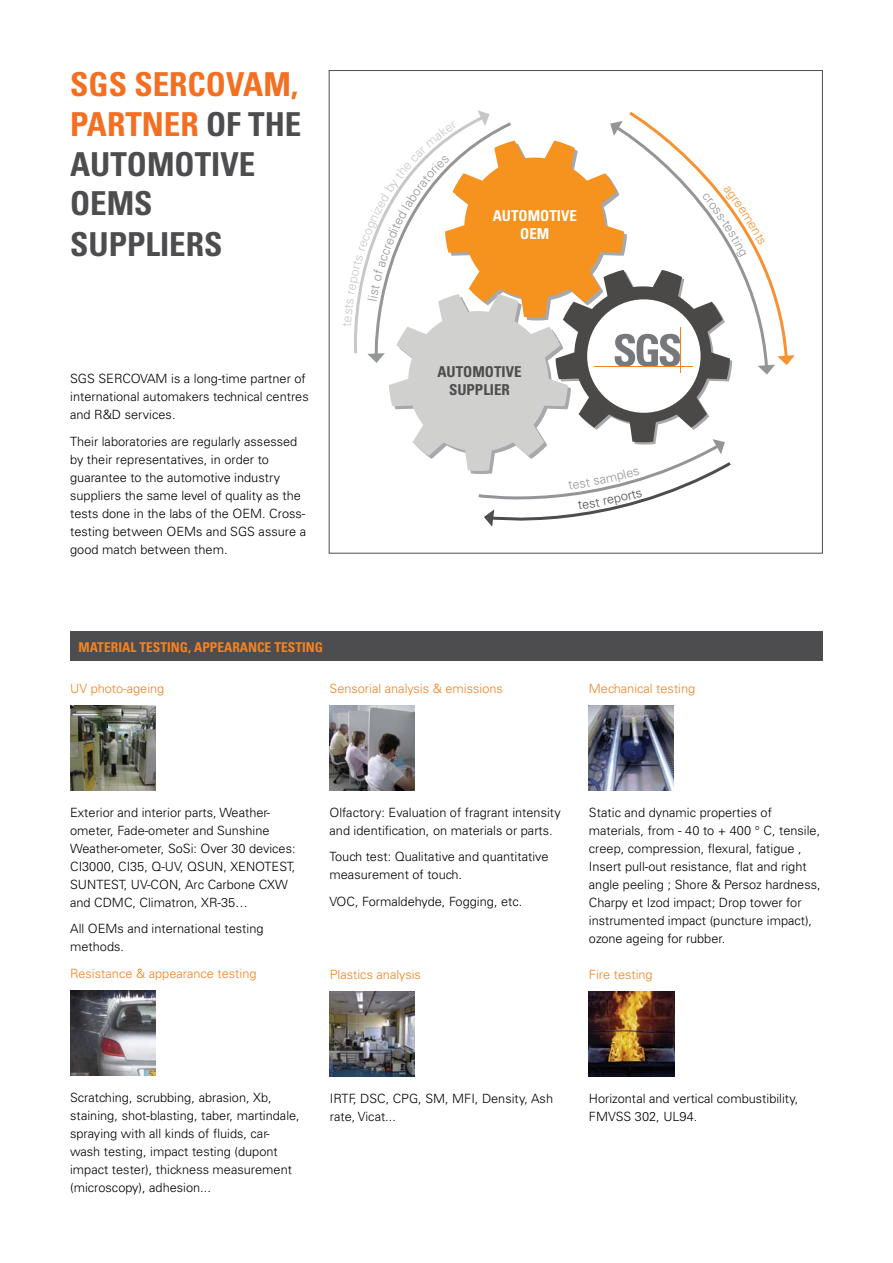
<style>
.page{position:relative;width:893px;height:1263px;background:#fff}
.page>*{position:absolute;margin:0;border:0;box-sizing:border-box;transform-origin:0 0}
.t1{font:700 condensed 33px/39.9px "Univers";color:#4d4d4f}
.t2{font:700 condensed 33px "Univers";color:#f36f21}
.t3{font:700 condensed 15px "Univers";color:#4d4d4f}
.t4{font:700 condensed 15px "Univers";color:#fff}
.t5{font:700 condensed 13.5px "Univers";color:#f58220}
.t6{font:300 12.75px/18px "Univers";color:#000}
.t7{font:300 12.75px "Univers";color:#f58220}
.s1{color:#f36f21}
.s2{color:#4d4d4f}
</style>
<div class="page">
<div style="left:70px;top:631px;width:753px;height:30px;background:#4d4d4f"></div>
<img style="left:70px;top:705px;width:85px;height:85px">
<img style="left:70px;top:990px;width:85px;height:85px">
<img style="left:330px;top:705px;width:85px;height:85px">
<img style="left:589px;top:705px;width:85px;height:85px">
<img style="left:330px;top:991px;width:85px;height:85px">
<img style="left:589px;top:991px;width:85px;height:85px">
<svg style="left:354px;top:110px;width:441px;height:417px"></svg>
<h1 class="t2" style="left:70px;top:64px;width:158px">SGS SERCOVAM</h1>
<h1 class="t2" style="left:291px;top:64px;width:9px">,</h1>
<h1 class="t1" style="left:70px;top:104px;width:197px"><span class="s1">PARTNER</span> OF THE<br>AUTOMOTIVE<br>OEMS<br>SUPPLIERS</h1>
<p class="t4" style="left:493px;top:207px;width:10px">AUTOMOTIVE</p>
<p class="t4" style="left:520px;top:225px;width:31px">OEM</p>
<p class="t6" style="left:70px;top:369px;width:240px">SGS SERCOVAM is a long-time partner of international automakers technical centres and R&amp;D services.</p>
<p class="t6" style="left:70px;top:432px;width:237px">Their laboratories are regularly assessed by their representatives, in order to guarantee to the automotive industry suppliers the same level of quality as the tests done in the labs of the OEM. Cross&shy;testing between OEMs and SGS assure a good match between them.</p>
<p class="t3" style="left:437px;top:362px;width:10px">AUTOMOTIVE</p>
<p class="t3" style="left:449px;top:380px;width:9px">SUPPLIER</p>
<p class="t5" style="left:79px;top:639px;width:277px">MATERIAL TESTING, APPEARANCE TESTING <span class="s2">ON POLYMERS</span></p>
<p class="t7" style="left:70px;top:680px;width:96px">UV photo-ageing</p>
<p class="t7" style="left:330px;top:680px;width:175px">Sensorial analysis &amp; emissions</p>
<p class="t7" style="left:589px;top:680px;width:108px">Mechanical testing</p>
<p class="t6" style="left:70px;top:803px;width:227px">Exterior and interior parts, Weather&shy;ometer, Fade-ometer and Sunshine Weather-ometer, SoSi: Over 30 devices:<br>CI3000, CI35, Q-UV, QSUN, XENOTEST, SUNTEST, UV-CON, Arc Carbone CXW and CDMC, Climatron, XR-35…</p>
<p class="t6" style="left:70px;top:920px;width:195px">All OEMs and international testing methods.</p>
<p class="t7" style="left:70px;top:965px;width:188px">Resistance &amp; appearance testing</p>
<p class="t6" style="left:330px;top:803px;width:233px">Olfactory: Evaluation of fragrant intensity and identification, on materials or parts.</p>
<p class="t6" style="left:330px;top:848px;width:220px">Touch test: Qualitative and quantitative measurement of touch.</p>
<p class="t6" style="left:330px;top:892px;width:194px">VOC, Formaldehyde, Fogging, etc.</p>
<p class="t7" style="left:330px;top:966px;width:93px">Plastics analysis</p>
<p class="t6" style="left:589px;top:803px;width:233px">Static and dynamic properties of materials, from - 40 to + 400 ° C, tensile, creep, compression, flexural, fatigue , Insert pull-out resistance, flat and right angle peeling ; Shore &amp; Persoz hardness, Charpy et Izod impact; Drop tower for instrumented impact (puncture impact), ozone ageing for rubber.</p>
<p class="t7" style="left:589px;top:966px;width:65px">Fire testing</p>
<p class="t6" style="left:70px;top:1088px;width:231px">Scratching, scrubbing, abrasion, Xb, staining, shot-blasting, taber, martindale, spraying with all kinds of fluids, car&shy;wash testing, impact testing (dupont impact tester), thickness measurement (microscopy), adhesion...</p>
<p class="t6" style="left:330px;top:1089px;width:225px">IRTF, DSC, CPG, SM, MFI, Density, Ash rate, Vicat...</p>
<p class="t6" style="left:589px;top:1089px;width:211px">Horizontal and vertical combustibility,<br>FMVSS 302, UL94.</p>
</div>
